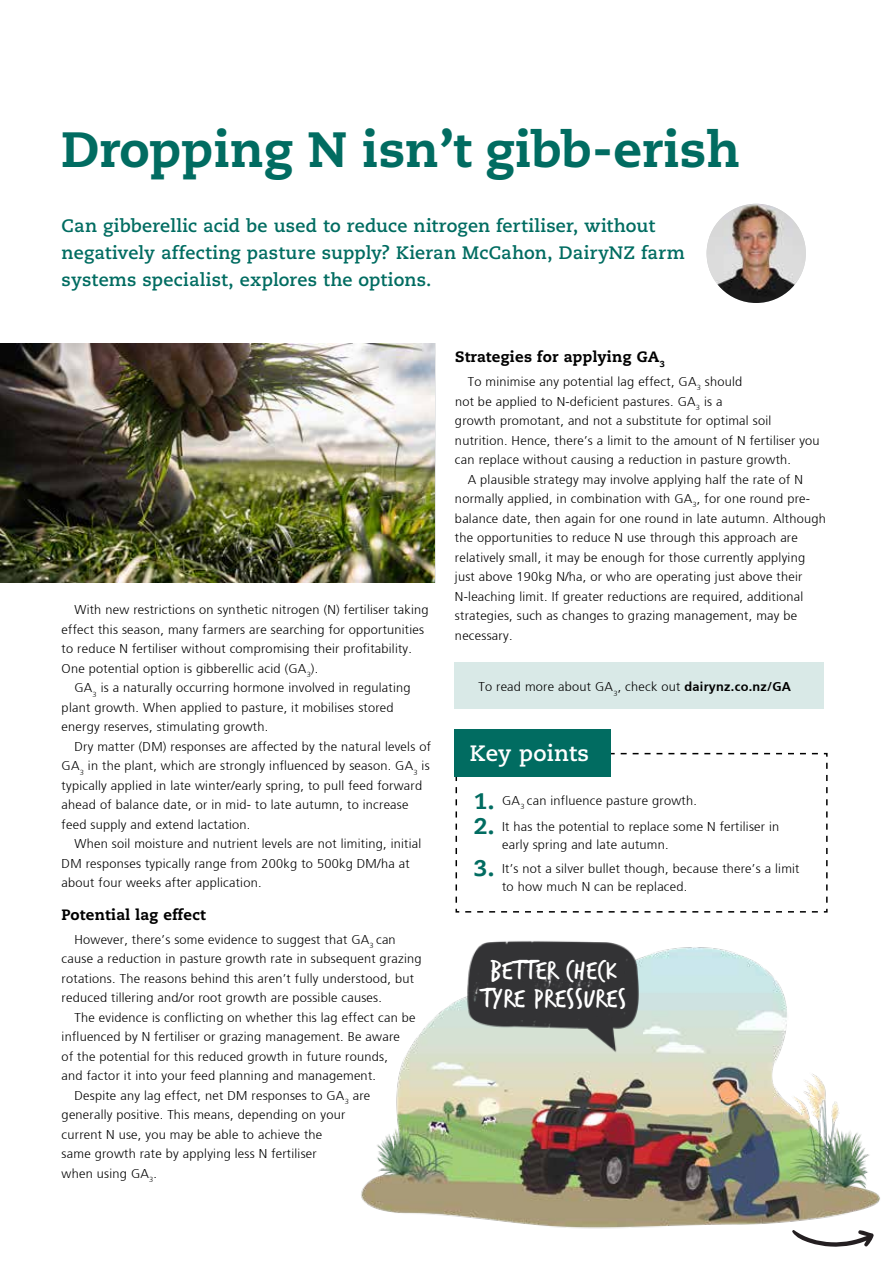
<style>
.page{position:relative;width:893px;height:1263px;background:#fff}
.page>*{position:absolute;margin:0;border:0;box-sizing:border-box;transform-origin:0 0}
.t1{font:800 49.5px "Caecilia LT Std";color:#016c61}
.t2{font:28.35px/28.3px "Trash Hand";letter-spacing:.03em;color:#fff;text-align:center}
.t3{font:700 22.2px "Caecilia LT Std";letter-spacing:.015em;color:#fff}
.t4{font:700 18px/27px "Caecilia LT Std";letter-spacing:.01em;color:#016c61}
.t5{font:800 15px "Caecilia LT Std";letter-spacing:.02em;color:#000}
.t6{font:300 12.75px/19.5px "Frutiger";letter-spacing:.02em;color:#000}
.s1{font-weight:700}
.s2{font-family:"Caecilia LT Std";font-weight:800;font-size:22.5px;color:#016c61}
</style>
<div class="page">
<img style="left:361px;top:948px;width:519px;height:281px">
<img style="left:401px;top:941px;width:313px;height:170px">
<svg style="left:455px;top:752px;width:373px;height:161px"></svg>
<div style="left:454px;top:729px;width:157px;height:47px;background:#016c61"></div>
<div style="left:454px;top:662px;width:370px;height:47px;background:#d9e9e7"></div>
<img style="left:0;top:344px;width:435px;height:239px">
<img style="left:707px;top:204px;width:99px;height:99px;border-radius:50px">
<svg style="left:792px;top:1230px;width:82px;height:17px"></svg>
<h1 class="t1" style="left:62px;top:119px;width:680px">Dropping N isn’t gibb-erish</h1>
<h3 class="t4" style="left:62px;top:212px;width:625px">Can gibberellic acid be used to reduce nitrogen fertiliser, without negatively affecting pasture supply? Kieran McCahon, DairyNZ farm systems specialist, explores the options.</h3>
<p class="t6" style="left:62px;top:600px;width:368px;text-indent:13px">With new restrictions on synthetic nitrogen (N) fertiliser taking effect this season, many farmers are searching for opportunities to reduce N fertiliser without compromising their profitability.<br>One potential option is gibberellic acid (GA<sub>3</sub>).</p>
<p class="t6" style="left:62px;top:678px;width:350px;text-indent:13px">GA<sub>3</sub> is a naturally occurring hormone involved in regulating plant growth. When applied to pasture, it mobilises stored energy reserves, stimulating growth.</p>
<p class="t6" style="left:62px;top:737px;width:371px;text-indent:13px">Dry matter (DM) responses are affected by the natural levels of GA<sub>3</sub> in the plant, which are strongly influenced by season. GA<sub>3</sub> is typically applied in late winter/early spring, to pull feed forward ahead of balance date, or in mid- to late autumn, to increase feed supply and extend lactation.</p>
<p class="t6" style="left:62px;top:834px;width:361px;text-indent:13px">When soil moisture and nutrient levels are not limiting, initial<br>DM responses typically range from 200kg to 500kg DM/ha at about four weeks after application.</p>
<p class="t5" style="left:62px;top:905px;width:146px">Potential lag effect</p>
<p class="t6" style="left:62px;top:930px;width:361px;text-indent:13px">However, there’s some evidence to suggest that GA<sub>3</sub> can cause a reduction in pasture growth rate in subsequent grazing rotations. The reasons behind this aren’t fully understood, but reduced tillering and/or root growth are possible causes.</p>
<p class="t6" style="left:74px;top:1008px;width:343px">The evidence is conflicting on whether this lag effect can be</p>
<p class="t6" style="left:62px;top:1027px;width:340px">influenced by N fertiliser or grazing management. Be aware</p>
<p class="t6" style="left:62px;top:1047px;width:328px">of the potential for this reduced growth in future rounds,</p>
<p class="t6" style="left:62px;top:1066px;width:316px">and factor it into your feed planning and management.</p>
<p class="t6" style="left:74px;top:1086px;width:297px">Despite any lag effect, net DM responses to GA<sub>3</sub> are</p>
<p class="t6" style="left:62px;top:1105px;width:285px">generally positive. This means, depending on your</p>
<p class="t6" style="left:62px;top:1125px;width:262px">current N use, you may be able to achieve the</p>
<p class="t6" style="left:62px;top:1144px;width:257px">same growth rate by applying less N fertiliser</p>
<p class="t6" style="left:62px;top:1164px;width:97px">when using GA<sub>3</sub>.</p>
<p class="t5" style="left:455px;top:348px;width:211px">Strategies for applying GA<sub>3</sub></p>
<p class="t6" style="left:455px;top:372px;width:366px;text-indent:13px">To minimise any potential lag effect, GA<sub>3</sub> should<br>not be applied to N-deficient pastures. GA<sub>3</sub> is a<br>growth promotant, and not a substitute for optimal soil nutrition. Hence, there’s a limit to the amount of N fertiliser you can replace without causing a reduction in pasture growth.</p>
<p class="t6" style="left:455px;top:470px;width:372px;text-indent:13px">A plausible strategy may involve applying half the rate of N normally applied, in combination with GA<sub>3</sub>, for one round pre&shy;balance date, then again for one round in late autumn. Although the opportunities to reduce N use through this approach are relatively small, it may be enough for those currently applying just above 190kg N/ha, or who are operating just above their N-leaching limit. If greater reductions are required, additional strategies, such as changes to grazing management, may be necessary.</p>
<p class="t6" style="left:478px;top:677px;width:314px">To read more about GA<sub>3</sub>, check out <span class="s1">dairynz.co.nz/GA</span></p>
<h3 class="t3" style="left:470px;top:740px;width:121px">Key points</h3>
<p class="t6" style="left:474px;top:791px;width:224px"><span class="s2">1.</span> GA<sub>3</sub> can influence pasture growth.</p>
<p class="t6" style="left:502px;top:817px;width:279px;line-height:18px;text-indent:-28px"><span class="s2">2.</span> It has the potential to replace some N fertiliser in early spring and late autumn.</p>
<p class="t6" style="left:502px;top:860px;width:299px;line-height:18px;text-indent:-28px"><span class="s2">3.</span> It’s not a silver bullet though, because there’s a limit to how much N can be replaced.</p>
<h2 class="t2" style="left:481px;top:957px;width:146px">BETTER CHECK<br>TYRE PRESSURES</h2>
</div>
